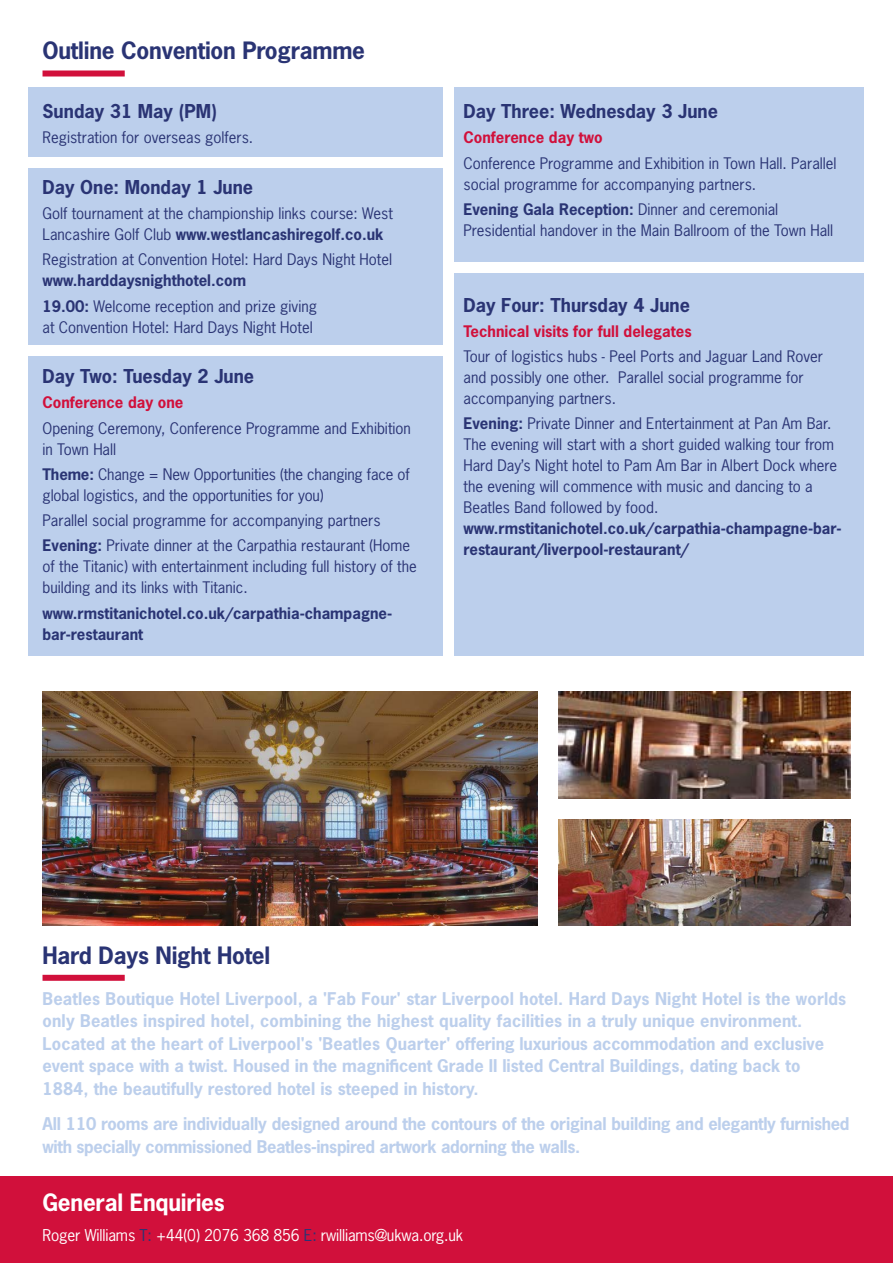
<style>
.page{position:relative;width:893px;height:1263px;background:#fff}
.page>*{position:absolute;margin:0;border:0;box-sizing:border-box;transform-origin:0 0}
.t1{font:700 22.5px "News Gothic Std";letter-spacing:-.01em;color:#2a3474}
.t2{font:700 22.5px "News Gothic Std";letter-spacing:-.01em;color:#fff}
.t3{font:700 18px "News Gothic Std";color:#2a3474}
.t4{font:700 16.5px/22.5px "News Gothic Std";color:#bccfec}
.t5{font:700 16.5px/22.5px "News Gothic Std";letter-spacing:-.02em;color:#bccfec}
.t6{font:15.3px "News Gothic Std";letter-spacing:-.01em;color:#fff}
.t7{font:15px/21px "News Gothic Std";color:#2a3474}
.t8{font:700 15px/21px "News Gothic Std";color:#2a3474}
.t9{font:700 15px "News Gothic Std";color:#d1103b}
.s1{font-weight:700}
.s2{font-weight:400}
.s3{color:#2a3474}
</style>
<div class="page">
<div style="left:29px;top:87px;width:835px;height:569px;background:#bccfec"></div>
<div style="left:0;top:1176px;width:893px;height:87px;background:#d1103b"></div>
<div style="left:43px;top:975px;width:82px;height:6px;background:#d1103b"></div>
<div style="left:43px;top:70px;width:82px;height:6px;background:#d1103b"></div>
<img style="left:43px;top:692px;width:495px;height:233px">
<img style="left:559px;top:819px;width:291px;height:106px">
<img style="left:559px;top:692px;width:291px;height:106px">
<div style="left:21px;top:157px;width:425px;height:11px;background:#fff"></div>
<div style="left:21px;top:345px;width:425px;height:11px;background:#fff"></div>
<div style="left:443px;top:83px;width:10px;height:577px;background:#fff"></div>
<div style="left:448px;top:262px;width:425px;height:11px;background:#fff"></div>
<h1 class="t1" style="left:43px;top:36px;width:324px">Outline Convention Programme</h1>
<p class="t3" style="left:43px;top:99px;width:176px">Sunday 31 May (PM)</p>
<p class="t7" style="left:43px;top:127px;width:212px">Registration for overseas golfers.</p>
<p class="t3" style="left:43px;top:175px;width:212px">Day One: Monday 1 June</p>
<p class="t7" style="left:43px;top:203px;width:352px">Golf tournament at the championship links course: West<br>Lancashire Golf Club <span class="s1">www.westlancashiregolf.co.uk</span></p>
<p class="t7" style="left:43px;top:249px;width:351px">Registration at Convention Hotel: Hard Days Night Hotel</p>
<p class="t8" style="left:43px;top:268px;width:276px;line-height:25.2px">www.harddaysnighthotel.com<br>19.00: <span class="s2">Welcome reception and prize giving</span></p>
<p class="t7" style="left:43px;top:316px;width:272px">at Convention Hotel: Hard Days Night Hotel</p>
<p class="t3" style="left:43px;top:364px;width:213px">Day Two: Tuesday 2 June</p>
<p class="t9" style="left:43px;top:393px;width:142px">Conference day one</p>
<p class="t7" style="left:43px;top:417px;width:370px">Opening Ceremony, Conference Programme and Exhibition in Town Hall</p>
<p class="t7" style="left:43px;top:464px;width:369px"><span class="s1">Theme:</span> Change = New Opportunities (the changing face of global logistics, and the opportunities for you)</p>
<p class="t7" style="left:43px;top:508px;width:369px;line-height:25.2px">Parallel social programme for accompanying partners<br><span class="s1">Evening:</span> Private dinner at the Carpathia restaurant (Home</p>
<p class="t7" style="left:43px;top:556px;width:376px">of the Titanic) with entertainment including full history of the building and its links with Titanic.</p>
<p class="t8" style="left:43px;top:602px;width:351px">www.rmstitanichotel.co.uk/carpathia-champagne&shy;bar-restaurant</p>
<p class="t3" style="left:463px;top:99px;width:256px">Day Three: Wednesday 3 June</p>
<p class="t9" style="left:463px;top:128px;width:141px">Conference day two</p>
<p class="t7" style="left:463px;top:152px;width:375px">Conference Programme and Exhibition in Town Hall. Parallel social programme for accompanying partners.</p>
<p class="t7" style="left:463px;top:199px;width:371px"><span class="s1">Evening Gala Reception:</span> Dinner and ceremonial<br>Presidential handover in the Main Ballroom of the Town Hall</p>
<p class="t3" style="left:463px;top:293px;width:228px">Day Four: Thursday 4 June</p>
<p class="t9" style="left:463px;top:321px;width:230px">Technical visits for full delegates</p>
<p class="t7" style="left:463px;top:346px;width:361px">Tour of logistics hubs - Peel Ports and Jaguar Land Rover and possibly one other. Parallel social programme for accompanying partners.</p>
<p class="t7" style="left:463px;top:413px;width:375px"><span class="s1">Evening:</span> Private Dinner and Entertainment at Pan Am Bar.<br>The evening will start with a short guided walking tour from Hard Day’s Night hotel to Pam Am Bar in Albert Dock where the evening will commence with music and dancing to a Beatles Band followed by food.</p>
<p class="t8" style="left:463px;top:518px;width:380px">www.rmstitanichotel.co.uk/carpathia-champagne-bar&shy;restaurant/liverpool-restaurant/</p>
<h1 class="t1" style="left:43px;top:940px;width:229px">Hard Days Night Hotel</h1>
<p class="t4" style="left:43px;top:987px;width:805px">Beatles Boutique Hotel Liverpool, a 'Fab Four' star Liverpool hotel. Hard Days Night Hotel is the worlds only Beatles inspired hotel, combining the highest quality facilities in a truly unique environment.<br>Located at the heart of Liverpool's 'Beatles Quarter' offering luxurious accommodation and exclusive event space with a twist. Housed in the magnificent Grade II listed Central Buildings, dating back to 1884, the beautifully restored hotel is steeped in history.</p>
<p class="t5" style="left:43px;top:1112px;width:808px">All 110 rooms are individually designed around the contours of the original building and elegantly furnished with specially commissioned Beatles-inspired artwork adorning the walls.</p>
<h1 class="t2" style="left:43px;top:1188px;width:184px">General Enquiries</h1>
<p class="t6" style="left:43px;top:1225px;width:422px">Roger Williams <span class="s3">T:</span> +44(0) 2076 368 856 <span class="s3">E:</span> rwilliams@ukwa.org.uk</p>
</div>
